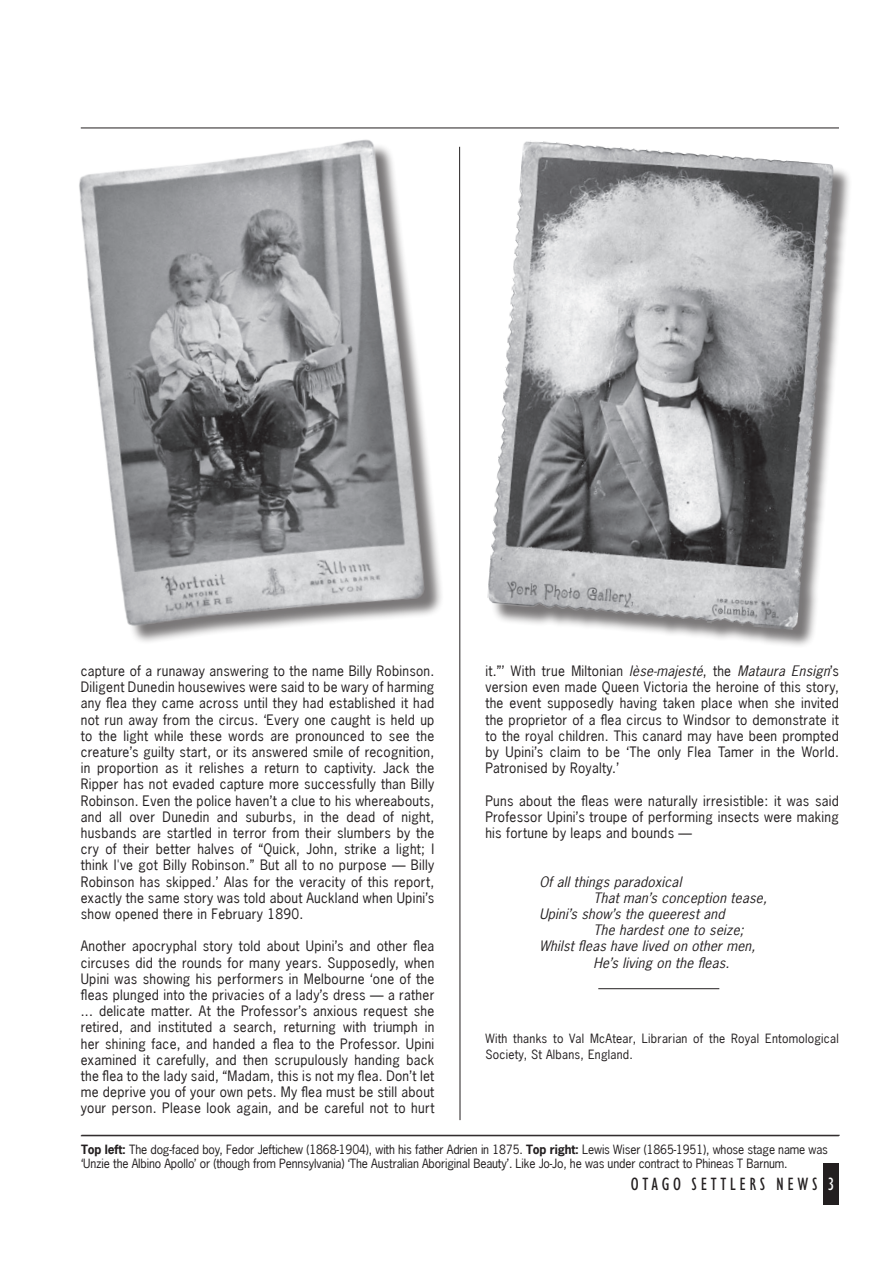
<style>
.page{position:relative;width:893px;height:1263px;background:#fff}
.page>*{position:absolute;margin:0;border:0;box-sizing:border-box;transform-origin:0 0}
.t1{font:condensed 18px "Humanist 521 BT";letter-spacing:.2em;color:#231f20}
.t2{font:13.5px/16.2px "News Gothic Macron";letter-spacing:.02em;color:#231f20;text-align:justify}
.t3{font:13.5px "News Gothic Oblique Macron";letter-spacing:.02em;color:#231f20}
.t4{font:12px/14.4px "News Gothic Macron";letter-spacing:-.01em;color:#231f20}
.t5{font:12px/16.2px "News Gothic Macron";letter-spacing:.02em;color:#231f20}
.s1{font-family:"News Gothic Oblique Macron"}
.s2{font-family:"News Gothic Bold Macron"}
.s3{color:#fff}
</style>
<div class="page">
<div style="left:491px;top:144px;width:361px;height:505px;background:#231f20;opacity:.6"></div>
<img style="left:487px;top:141px;width:347px;height:489px">
<div style="left:83px;top:143px;width:361px;height:501px;background:#231f20;opacity:.6"></div>
<img style="left:79px;top:139px;width:351px;height:494px">
<div style="left:823px;top:1164px;width:16px;height:41px;background:#231f20"></div>
<hr style="left:81px;top:1135px;width:759px;height:1px;background:#231f20">
<hr style="left:459px;top:147px;width:1px;height:973px;background:#231f20">
<hr style="left:598px;top:988px;width:121px;height:1px;background:#231f20">
<hr style="left:81px;top:128px;width:758px;height:1px;background:#231f20">
<p class="t2" style="left:81px;top:663px;width:355px">capture of a runaway answering to the name Billy Robinson.<br>Diligent Dunedin housewives were said to be wary of harming any flea they came across until they had established it had not run away from the circus. ‘Every one caught is held up to the light while these words are pronounced to see the creature’s guilty start, or its answered smile of recognition, in proportion as it relishes a return to captivity. Jack the Ripper has not evaded capture more successfully than Billy Robinson. Even the police haven’t a clue to his whereabouts, and all over Dunedin and suburbs, in the dead of night, husbands are startled in terror from their slumbers by the cry of their better halves of “Quick, John, strike a light; I think I've got Billy Robinson.” But all to no purpose — Billy Robinson has skipped.’ Alas for the veracity of this report, exactly the same story was told about Auckland when Upini’s show opened there in February 1890.</p>
<p class="t2" style="left:81px;top:938px;width:355px">Another apocryphal story told about Upini’s and other flea circuses did the rounds for many years. Supposedly, when Upini was showing his performers in Melbourne ‘one of the fleas plunged into the privacies of a lady’s dress — a rather ... delicate matter. At the Professor’s anxious request she retired, and instituted a search, returning with triumph in her shining face, and handed a flea to the Professor. Upini examined it carefully, and then scrupulously handing back the flea to the lady said, “Madam, this is not my flea. Don’t let me deprive you of your own pets. My flea must be still about your person. Please look again, and be careful not to hurt</p>
<p class="t2" style="left:485px;top:663px;width:355px">it.”’ With true Miltonian <span class="s1">lèse-majesté</span>, the <span class="s1">Mataura Ensign</span>’s version even made Queen Victoria the heroine of this story, the event supposedly having taken place when she invited the proprietor of a flea circus to Windsor to demonstrate it to the royal children. This canard may have been prompted by Upini’s claim to be ‘The only Flea Tamer in the World.<br>Patronised by Royalty.’</p>
<p class="t2" style="left:485px;top:792px;width:355px">Puns about the fleas were naturally irresistible: it was said Professor Upini’s troupe of performing insects were making his fortune by leaps and bounds —</p>
<p class="t3" style="left:539px;top:873px;width:143px">Of all things paradoxical</p>
<p class="t3" style="left:593px;top:889px;width:175px">That man’s conception tease,</p>
<p class="t3" style="left:539px;top:905px;width:187px">Upini’s show’s the queerest and</p>
<p class="t3" style="left:593px;top:921px;width:152px">The hardest one to seize;</p>
<p class="t3" style="left:539px;top:938px;width:217px">Whilst fleas have lived on other men,</p>
<p class="t3" style="left:593px;top:954px;width:138px">He’s living on the fleas.</p>
<p class="t5" style="left:485px;top:1030px;width:355px">With thanks to Val McAtear, Librarian of the Royal Entomological<br>Society, St Albans, England.</p>
<p class="t4" style="left:81px;top:1142px;width:748px"><span class="s2">Top left:</span> The dog-faced boy, Fedor Jeftichew (1868-1904), with his father Adrien in 1875. <span class="s2">Top right:</span> Lewis Wiser (1865-1951), whose stage name was ‘Unzie the Albino Apollo’ or (though from Pennsylvania) ‘The Australian Aboriginal Beauty’. Like Jo-Jo, he was under contract to Phineas T Barnum.</p>
<h1 class="t1" style="left:631px;top:1174px;width:205px">OTAGO SETTLERS NEWS <span class="s3">3</span></h1>
</div>
